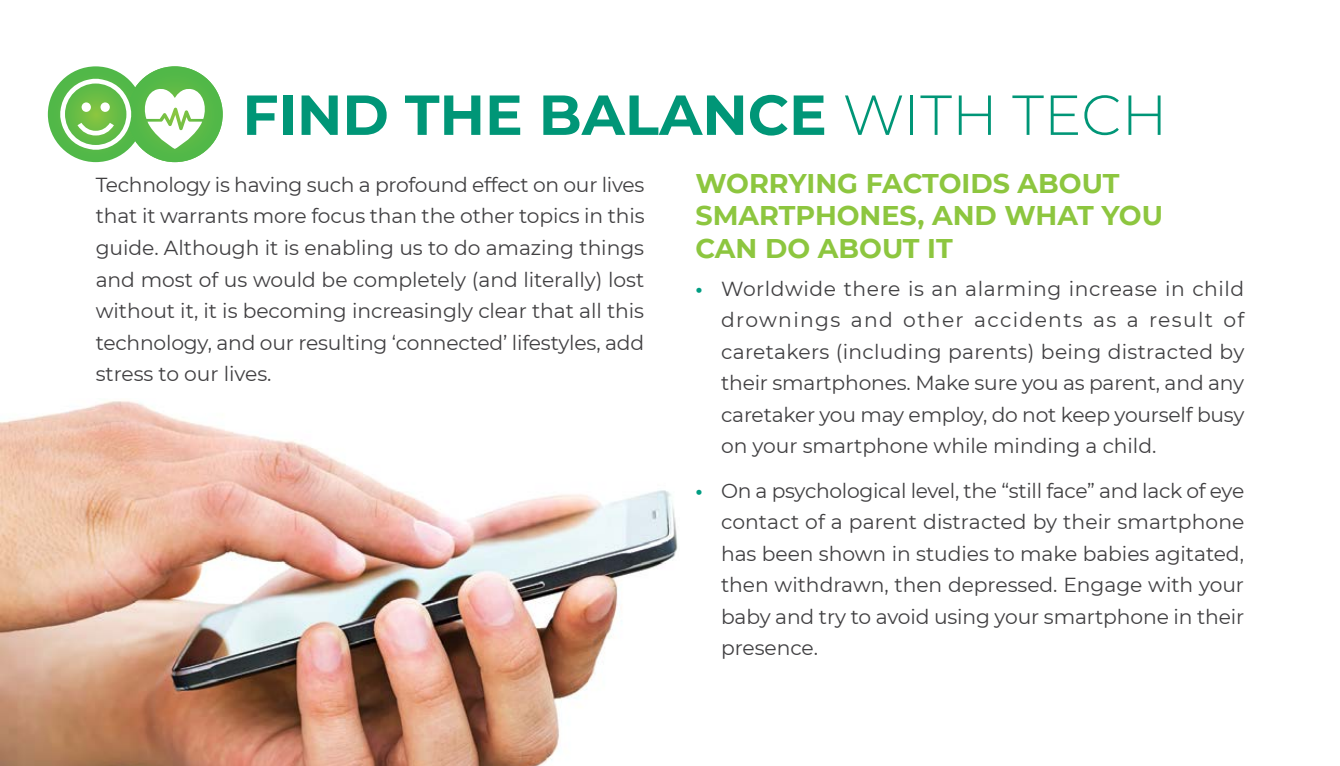
<style>
.page{position:relative;width:1340px;height:766px;background:#fff}
.page>*{position:absolute;margin:0;border:0;box-sizing:border-box;transform-origin:0 0}
.t1{font:700 56.25px "Montserrat";color:#009677}
.t2{font:700 27px/32.4px "Montserrat";color:#8dc63f}
.t3{font:20.25px/31.5px "Montserrat";letter-spacing:-.005em;color:#414042;text-align:justify}
.s1{font-weight:300}
.s2{font-weight:700;color:#009d82}
</style>
<div class="page">
<div style="left:48px;top:66px;width:96px;height:96px;background:#51b848;border-radius:48px"></div>
<div style="left:127px;top:66px;width:96px;height:96px;background:#52b848;border-radius:48px"></div>
<svg style="left:141px;top:86px;width:67px;height:66px"></svg>
<svg style="left:60px;top:79px;width:71px;height:71px"></svg>
<div style="left:82px;top:102px;width:9px;height:10px;background:#fff;border-radius:50%"></div>
<svg style="left:100px;top:102px;width:10px;height:10px"></svg>
<img style="left:0;top:401px;width:678px;height:364px">
<h1 class="t1" style="left:242px;top:74px;width:926px">FIND THE BALANCE <span class="s1">WITH TECH</span></h1>
<p class="t3" style="left:96px;top:168px;width:550px">Technology is having such a profound effect on our lives that it warrants more focus than the other topics in this guide. Although it is enabling us to do amazing things and most of us would be completely (and literally) lost without it, it is becoming increasingly clear that all this technology, and our resulting ‘connected’ lifestyles, add stress to our lives.</p>
<h2 class="t2" style="left:695px;top:166px;width:469px">WORRYING FACTOIDS ABOUT<br>SMARTPHONES, AND WHAT YOU<br>CAN DO ABOUT IT</h2>
<p class="t3" style="left:721px;top:272px;width:525px;text-indent:-26px"><span class="s2">•</span> Worldwide there is an alarming increase in child drownings and other accidents as a result of caretakers (including parents) being distracted by their smartphones. Make sure you as parent, and any caretaker you may employ, do not keep yourself busy on your smartphone while minding a child.</p>
<p class="t3" style="left:721px;top:474px;width:525px;text-indent:-26px"><span class="s2">•</span> On a psychological level, the “still face” and lack of eye contact of a parent distracted by their smartphone has been shown in studies to make babies agitated, then withdrawn, then depressed. Engage with your baby and try to avoid using your smartphone in their presence.</p>
</div>
